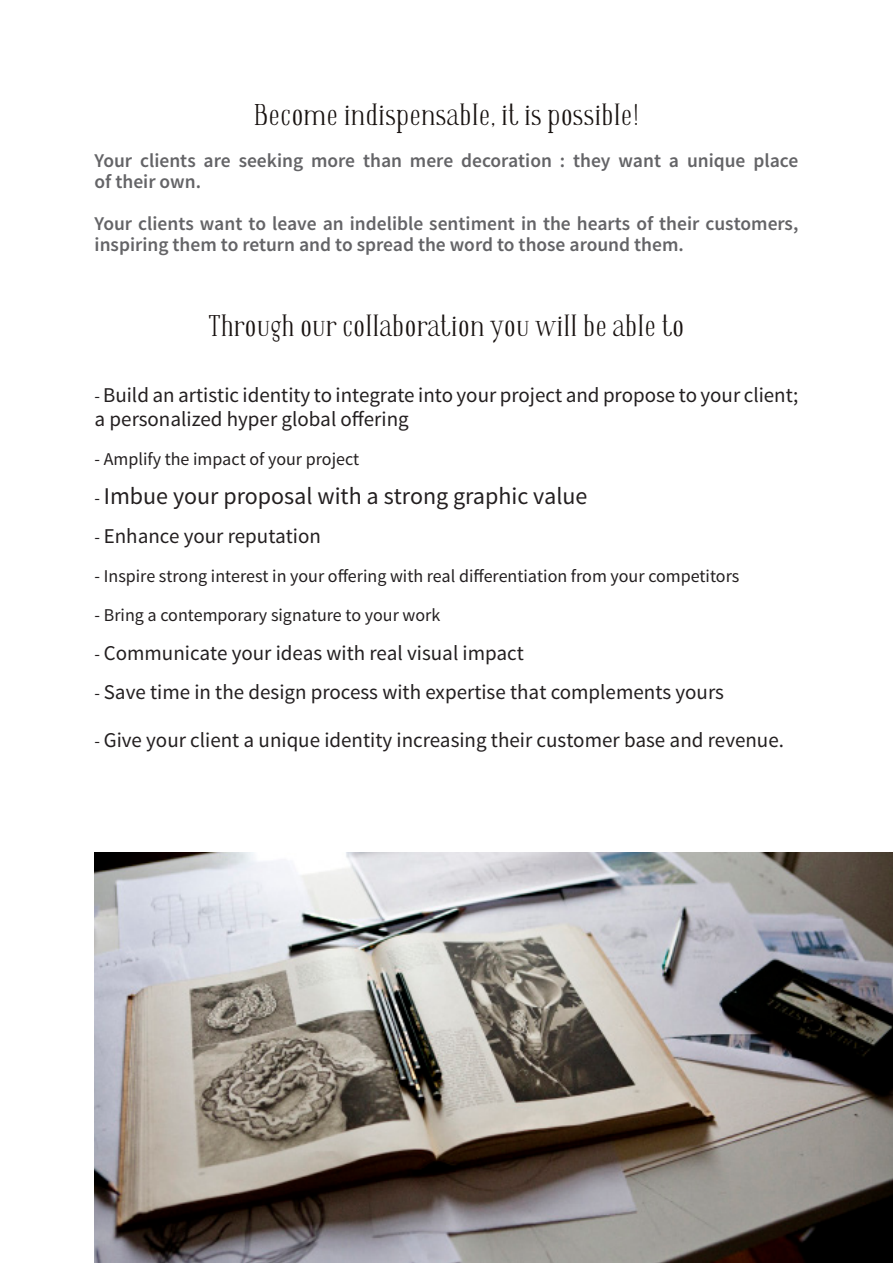
<style>
.page{position:relative;width:893px;height:1263px;background:#fff}
.page>*{position:absolute;margin:0;border:0;box-sizing:border-box;transform-origin:0 0}
.t1{font:30px "Wes";color:#181210}
.t2{font:24px "Source Sans Pro";color:#231f20}
.t3{font:21px/24px "Source Sans Pro";color:#231f20}
.t4{font:600 19.5px/21px "Source Sans Pro";color:#646467}
.t5{font:18px "Source Sans Pro";color:#231f20}
.s1{font-size:18px}
</style>
<div class="page">
<img style="left:95px;top:853px;width:798px;height:410px">
<p class="t1" style="left:254px;top:98px;width:387px">Become indispensable, it is possible!</p>
<p class="t4" style="left:95px;top:150px;width:705px">Your clients are seeking more than mere decoration : they want a unique place of their own.</p>
<p class="t4" style="left:95px;top:213px;width:705px">Your clients want to leave an indelible sentiment in the hearts of their customers, inspiring them to return and to spread the word to those around them.</p>
<p class="t1" style="left:209px;top:309px;width:477px">Through our collaboration you will be able to</p>
<p class="t3" style="left:95px;top:384px;width:705px"><span class="s1">-</span> Build an artistic identity to integrate into your project and propose to your client; a personalized hyper global offering</p>
<p class="t5" style="left:95px;top:448px;width:266px">- Amplify the impact of your project</p>
<p class="t2" style="left:95px;top:481px;width:494px"><span class="s1">-</span> Imbue your proposal with a strong graphic value</p>
<p class="t3" style="left:95px;top:525px;width:228px"><span class="s1">-</span> Enhance your reputation</p>
<p class="t5" style="left:95px;top:565px;width:646px">- Inspire strong interest in your offering with real differentiation from your competitors</p>
<p class="t5" style="left:95px;top:604px;width:347px">- Bring a contemporary signature to your work</p>
<p class="t3" style="left:95px;top:642px;width:431px"><span class="s1">-</span> Communicate your ideas with real visual impact</p>
<p class="t3" style="left:95px;top:681px;width:631px"><span class="s1">-</span> Save time in the design process with expertise that complements yours</p>
<p class="t3" style="left:95px;top:729px;width:691px"><span class="s1">-</span> Give your client a unique identity increasing their customer base and revenue.</p>
</div>
